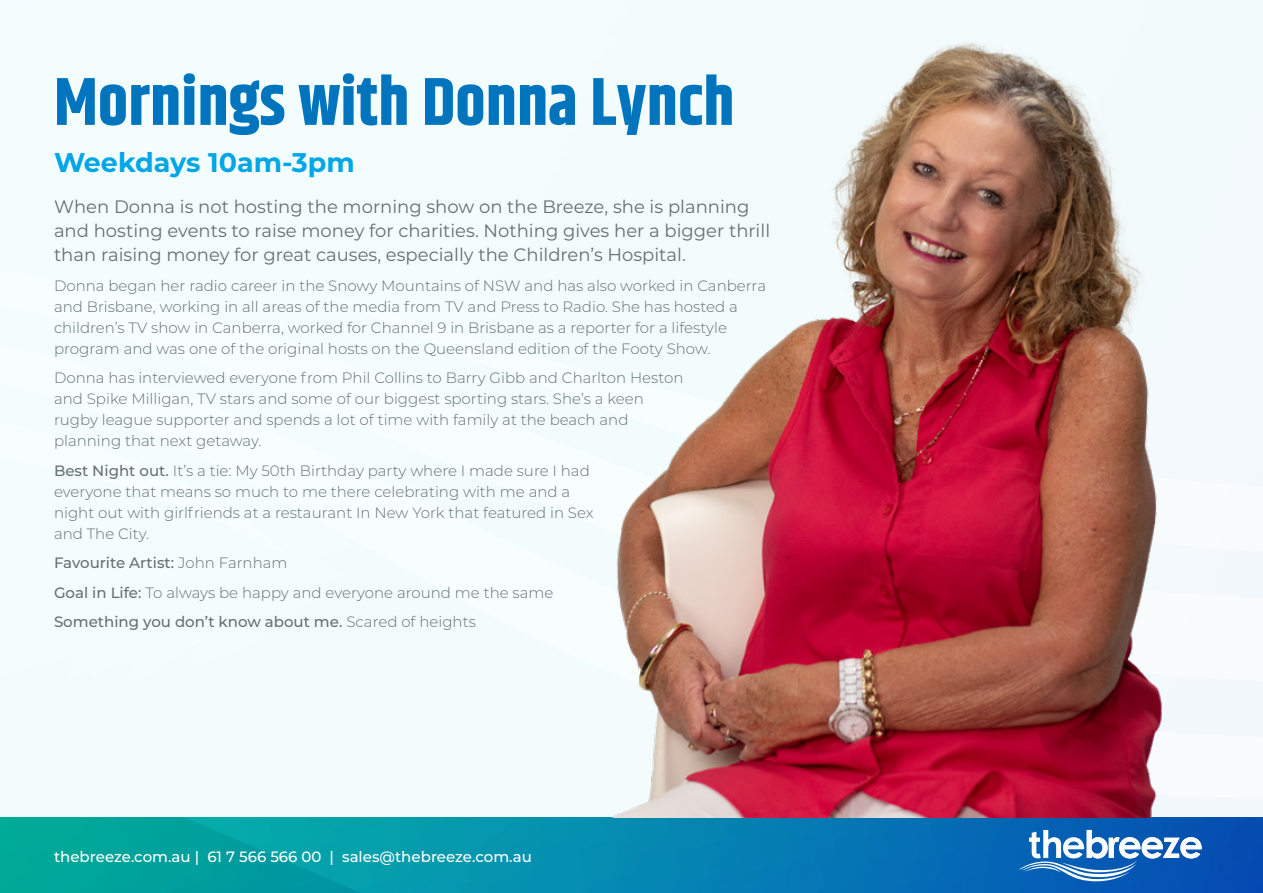
<style>
.page{position:relative;width:1263px;height:893px;background:#fff}
.page>*{position:absolute;margin:0;border:0;box-sizing:border-box;transform-origin:0 0}
.t1{font:700 67.5px "Khand";color:#0075be}
.t2{font:700 27px "Montserrat";color:#00a6e6}
.t3{font:18px/24px "Montserrat";color:#667073}
.t4{font:300 15px/21px "Montserrat";color:#667073}
.t5{font:500 15px "Montserrat";color:#fff}
.s1{font-weight:500}
</style>
<div class="page">
<svg style="left:0;top:817px;width:1263px;height:76px;background:#0588ab"></svg>
<svg style="left:1017px;top:830px;width:184px;height:51px"></svg>
<div style="left:0;top:0;width:512px;height:817px;background:#f3fdfd"></div>
<div style="left:0;top:687px;width:512px;height:110px;background:#f3fcfc"></div>
<div style="left:0;top:252px;width:512px;height:435px;background:#f3fdfc"></div>
<div style="left:301px;top:224px;width:211px;height:330px;background:#f3fdfc"></div>
<img style="left:512px;top:0;width:751px;height:817px">
<h1 class="t1" style="left:54px;top:54px;width:682px">Mornings with Donna Lynch</h1>
<h2 class="t2" style="left:54px;top:143px;width:302px">Weekdays 10am-3pm</h2>
<p class="t3" style="left:54px;top:194px;width:718px">When Donna is not hosting the morning show on the Breeze, she is planning and hosting events to raise money for charities. Nothing gives her a bigger thrill than raising money for great causes, especially the Children’s Hospital.</p>
<p class="t4" style="left:54px;top:274px;width:714px">Donna began her radio career in the Snowy Mountains of NSW and has also worked in Canberra and Brisbane, working in all areas of the media from TV and Press to Radio. She has hosted a children’s TV show in Canberra, worked for Channel 9 in Brisbane as a reporter for a lifestyle program and was one of the original hosts on the Queensland edition of the Footy Show.</p>
<p class="t4" style="left:54px;top:367px;width:631px">Donna has interviewed everyone from Phil Collins to Barry Gibb and Charlton Heston and Spike Milligan, TV stars and some of our biggest sporting stars. She’s a keen rugby league supporter and spends a lot of time with family at the beach and planning that next getaway.</p>
<p class="t4" style="left:54px;top:459px;width:541px"><span class="s1">Best Night out.</span> It’s a tie: My 50th Birthday party where I made sure I had everyone that means so much to me there celebrating with me and a night out with girlfriends at a restaurant In New York that featured in Sex and The City.</p>
<p class="t4" style="left:54px;top:548px;width:501px;line-height:29.5px"><span class="s1">Favourite Artist:</span> John Farnham<br><span class="s1">Goal in Life:</span> To always be happy and everyone around me the same<br><span class="s1">Something you don’t know about me.</span> Scared of heights</p>
<p class="t5" style="left:54px;top:847px;width:479px">thebreeze.com.au | 61 7 566 566 00 | sales@thebreeze.com.au</p>
</div>
